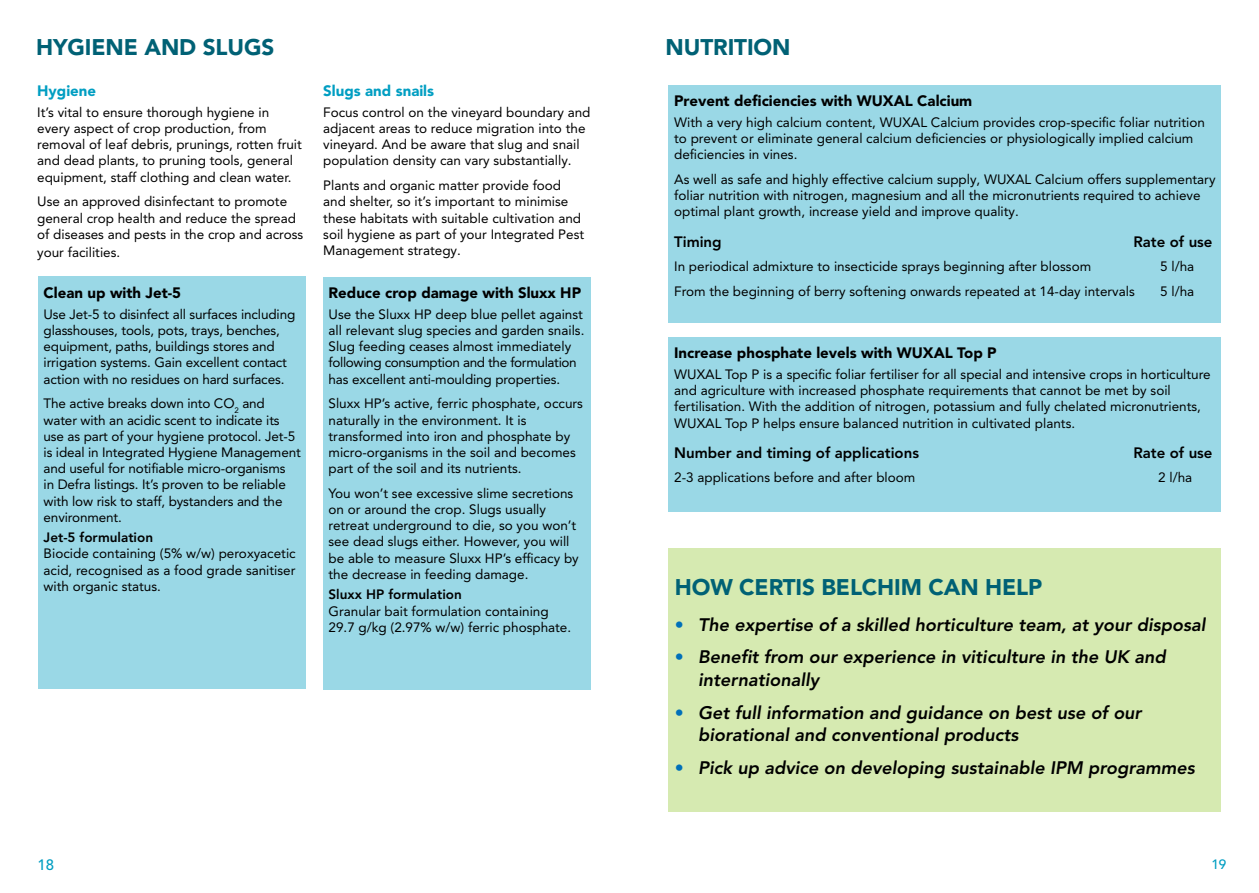
<style>
.page{position:relative;width:1259px;height:893px;background:#fff}
.page>*{position:absolute;margin:0;border:0;box-sizing:border-box;transform-origin:0 0}
.t1{font:900 22.5px "Avenir LT Pro";letter-spacing:-.005em;color:#006175}
.t2{font:italic 800 18px/22.5px "Avenir LT Pro";color:#000}
.t3{font:900 15px "Avenir LT Pro";color:#000}
.t4{font:800 15px "Avenir LT Pro";color:#000}
.t5{font:900 15px "Avenir LT Pro";color:#009ec2}
.t6{font:500 15px "Avenir LT Pro";color:#009ec2}
.t7{font:13.5px/16.2px "Avenir LT Pro";color:#000}
.t8{font:800 13.5px "Avenir LT Pro";color:#000}
.t9{font:500 13.5px "Avenir LT Pro";color:#009ec2}
.s1{font-style:normal;color:#0070b9}
</style>
<div class="page">
<div style="left:38px;top:276px;width:268px;height:413px;background:#9ad8e6"></div>
<div style="left:323px;top:277px;width:268px;height:412px;background:#9ad8e6"></div>
<div style="left:668px;top:85px;width:552px;height:237px;background:#9ad8e6"></div>
<div style="left:668px;top:337px;width:552px;height:174px;background:#9ad8e6"></div>
<div style="left:668px;top:548px;width:552px;height:263px;background:#d6eab1"></div>
<h1 class="t1" style="left:36px;top:34px;width:47px">Hygiene</h1>
<h1 class="t1" style="left:144px;top:34px;width:131px">AND SLUGS</h1>
<p class="t5" style="left:37px;top:82px;width:60px">Hygiene</p>
<p class="t7" style="left:37px;top:104px;width:266px">It’s vital to ensure thorough hygiene in every aspect of crop production, from removal of leaf debris, prunings, rotten fruit and dead plants, to pruning tools, general equipment, staff clothing and clean water.</p>
<p class="t7" style="left:37px;top:193px;width:267px">Use an approved disinfectant to promote general crop health and reduce the spread of diseases and pests in the crop and across</p>
<p class="t7" style="left:37px;top:244px;width:85px">your facilities.</p>
<p class="t3" style="left:44px;top:284px;width:139px">Clean up with Jet-5</p>
<p class="t7" style="left:44px;top:306px;width:253px">Use Jet-5 to disinfect all surfaces including glasshouses, tools, pots, trays, benches, equipment, paths, buildings stores and irrigation systems. Gain excellent contact action with no residues on hard surfaces.</p>
<p class="t7" style="left:44px;top:395px;width:259px">The active breaks down into CO<sub>2</sub> and water with an acidic scent to indicate its use as part of your hygiene protocol. Jet-5 is ideal in Integrated Hygiene Management and useful for notifiable micro-organisms<br>in Defra listings. It’s proven to be reliable with low risk to staff, bystanders and the environment.</p>
<p class="t8" style="left:44px;top:529px;width:111px">Jet-5 formulation</p>
<p class="t7" style="left:44px;top:545px;width:254px;text-align:justify">Biocide containing (5% w/w) peroxyacetic acid, recognised as a food grade sanitiser with organic status.</p>
<p class="t5" style="left:323px;top:82px;width:112px">Slugs and snails</p>
<p class="t7" style="left:323px;top:104px;width:269px">Focus control on the vineyard boundary and adjacent areas to reduce migration into the vineyard. And be aware that slug and snail population density can vary substantially.</p>
<p class="t7" style="left:323px;top:177px;width:262px">Plants and organic matter provide food and shelter, so it’s important to minimise these habitats with suitable cultivation and soil hygiene as part of your Integrated Pest Management strategy.</p>
<p class="t3" style="left:328px;top:284px;width:254px">Reduce crop damage with Sluxx HP</p>
<p class="t7" style="left:328px;top:306px;width:257px">Use the Sluxx HP deep blue pellet against all relevant slug species and garden snails.<br>Slug feeding ceases almost immediately following consumption and the formulation has excellent anti-moulding properties.</p>
<p class="t7" style="left:328px;top:395px;width:256px">Sluxx HP’s active, ferric phosphate, occurs naturally in the environment. It is transformed into iron and phosphate by micro-organisms in the soil and becomes part of the soil and its nutrients.</p>
<p class="t7" style="left:328px;top:485px;width:252px">You won’t see excessive slime secretions on or around the crop. Slugs usually retreat underground to die, so you won’t see dead slugs either. However, you will be able to measure Sluxx HP’s efficacy by the decrease in feeding damage.</p>
<p class="t8" style="left:328px;top:587px;width:135px">Sluxx HP formulation</p>
<p class="t7" style="left:328px;top:603px;width:244px">Granular bait formulation containing<br>29.7 g/kg (2.97% w/w) ferric phosphate.</p>
<h1 class="t1" style="left:665px;top:34px;width:126px">NUTRITION</h1>
<p class="t3" style="left:674px;top:92px;width:300px">Prevent deficiencies with WUXAL Calcium</p>
<p class="t7" style="left:674px;top:114px;width:532px">With a very high calcium content, WUXAL Calcium provides crop-specific foliar nutrition to prevent or eliminate general calcium deficiencies or physiologically implied calcium deficiencies in vines.</p>
<p class="t7" style="left:674px;top:171px;width:543px">As well as safe and highly effective calcium supply, WUXAL Calcium offers supplementary foliar nutrition with nitrogen, magnesium and all the micronutrients required to achieve optimal plant growth, increase yield and improve quality.</p>
<p class="t4" style="left:674px;top:232px;width:49px">Timing</p>
<p class="t4" style="left:1133px;top:232px;width:81px">Rate of use</p>
<p class="t7" style="left:674px;top:258px;width:418px">In periodical admixture to insecticide sprays beginning after blossom</p>
<p class="t7" style="left:1160px;top:258px;width:36px">5 l/ha</p>
<p class="t7" style="left:674px;top:283px;width:462px">From the beginning of berry softening onwards repeated at 14-day intervals</p>
<p class="t7" style="left:1160px;top:283px;width:36px">5 l/ha</p>
<p class="t3" style="left:674px;top:344px;width:324px">Increase phosphate levels with WUXAL Top P</p>
<p class="t7" style="left:674px;top:366px;width:538px">WUXAL Top P is a specific foliar fertiliser for all special and intensive crops in horticulture and agriculture with increased phosphate requirements that cannot be met by soil fertilisation. With the addition of nitrogen, potassium and fully chelated micronutrients, WUXAL Top P helps ensure balanced nutrition in cultivated plants.</p>
<p class="t4" style="left:674px;top:443px;width:246px">Number and timing of applications</p>
<p class="t4" style="left:1133px;top:443px;width:81px">Rate of use</p>
<p class="t7" style="left:674px;top:469px;width:243px">2-3 applications before and after bloom</p>
<p class="t7" style="left:1158px;top:469px;width:36px">2 l/ha</p>
<h1 class="t1" style="left:675px;top:574px;width:176px">How CerTis Belc</h1>
<h1 class="t1" style="left:877px;top:574px;width:123px">Him can help</h1>
<h2 class="t2" style="left:675px;top:613px;width:532px"><span class="s1">•</span> The expertise of a skilled horticulture team, at your disposal</h2>
<h2 class="t2" style="left:698px;top:646px;width:469px;text-indent:-23px"><span class="s1">•</span> Benefit from our experience in viticulture in the UK and internationally</h2>
<h2 class="t2" style="left:698px;top:701px;width:445px;text-indent:-23px"><span class="s1">•</span> Get full information and guidance on best use of our biorational and conventional products</h2>
<h2 class="t2" style="left:675px;top:756px;width:521px"><span class="s1">•</span> Pick up advice on developing sustainable IPM programmes</h2>
<p class="t6" style="left:37px;top:856px;width:18px">18</p>
<p class="t9" style="left:1211px;top:856px;width:17px">19</p>
</div>
